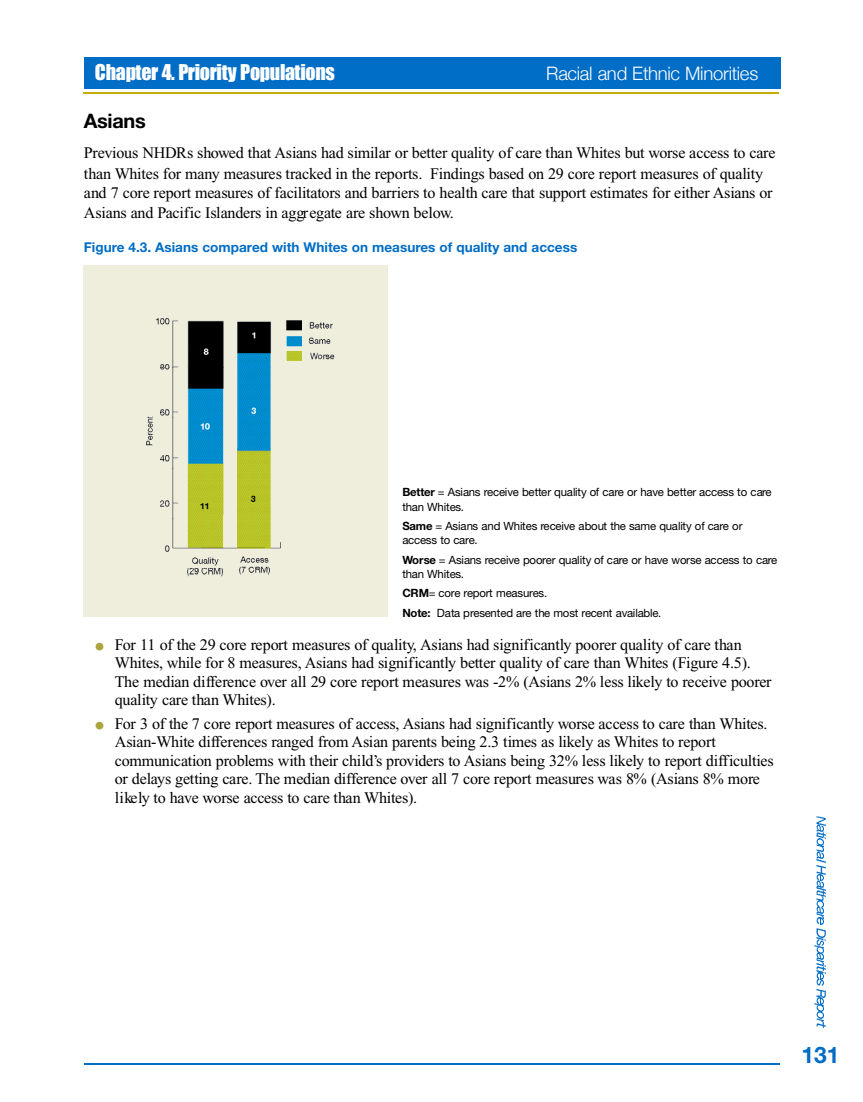
<style>
.page{position:relative;width:863px;height:1102px;background:#fff}
.page>*{position:absolute;margin:0;border:0;box-sizing:border-box;transform-origin:0 0}
.t1{font:700 22.8px "Helvetica Neue";color:#006dc6}
.t2{font:19.95px "Impact";letter-spacing:-.015em;color:#fff}
.t3{font:700 19.95px "Helvetica Neue";color:#000}
.t4{font:300 18.45px "Helvetica Neue";letter-spacing:-.02em;color:#fff}
.t5{font:16.05px/18.6px "Times New Roman";letter-spacing:-.015em;color:#000}
.t6{font:700 13.5px "Helvetica Neue";color:#006dc6}
.t7{font:11.4px/14.4px "Helvetica Neue";letter-spacing:-.02em;color:#000}
.s1{font-weight:700}
.s2{font-size:31.35px;color:#aca53e}
</style>
<div class="page">
<svg style="left:814px;top:816px;width:12px;height:210px"></svg>
<hr style="left:84px;top:92px;width:695px;height:1px;background:#c0af00">
<hr style="left:84px;top:1062px;width:695px;height:2px;background:#006dc6">
<div style="left:84px;top:58px;width:696px;height:31px;background:#006dc6"></div>
<div style="left:84px;top:265px;width:304px;height:351px;background:#efeedd"></div>
<img style="left:156px;top:318px;width:179px;height:49px">
<img style="left:146px;top:367px;width:135px;height:209px">
<p class="t2" style="left:91px;top:60px;width:83px">H ig h lig h t s</p>
<p class="t2" style="left:95px;top:60px;width:241px">Chapter 4. Priority Populations</p>
<p class="t4" style="left:546px;top:62px;width:214px">Racial and Ethnic Minorities</p>
<p class="t3" style="left:84px;top:114px;width:63px">A s ia n s</p>
<p class="t5" style="left:84px;top:144px;width:693px;line-height:20px">P revious NHDRs showed that Asians had similar or better quality of care than Whites but worse access to care than Whites for many measures tracked in the reports. Findings based on 29 core report measures of quality and 7 core report measures of facilitators and barriers to health care that support estimates for either Asians or Asians and Pa c ific Islanders in aggr egate are shown below.</p>
<p class="t6" style="left:84px;top:242px;width:495px">Figure 4.3. Asians compared with Whites on measures of quality and access</p>
<p class="t7" style="left:402px;top:486px;width:371px"><span class="s1">B e tte r</span> = Asians receive better quality of care or have better access to care than Whites.</p>
<p class="t7" style="left:402px;top:519px;width:342px"><span class="s1">S a m e</span> = Asians and Whites receive about the same quality of care or access to care .</p>
<p class="t7" style="left:402px;top:553px;width:376px;line-height:14px"><span class="s1">Worse</span> = Asians receive poorer quality of care or have worse access to care than Whites.</p>
<p class="t7" style="left:402px;top:584px;width:260px;line-height:19.5px"><span class="s1">C R M</span>= core report measure s .<br><span class="s1">N o te :</span> Data presented are the most recent available.</p>
<p class="t5" style="left:115px;top:636px;width:658px;text-indent:-21px"><span class="s2">•</span> For 11 of the 29 core report measures of quality, Asians had signific a n tly poorer quality of care than Whites, while for 8 measures, Asians had signific a n tly better quality of care than Whites (Figure 4.5).<br>The median difference over all 29 core report measures was -2% (Asians 2% less like ly to receive poorer quality care than W h ite s ).</p>
<p class="t5" style="left:115px;top:715px;width:661px;text-indent:-21px"><span class="s2">•</span> For 3 of the 7 core report measures of access, Asians had signific a n tly worse access to care than W h ite s .<br>Asian-White differences ranged from Asian parents being 2.3 times as like ly as Whites to report communication problems with their child’s providers to Asians being 32% less like ly to report diffic u ltie s or delays getting care. The median difference over all 7 core report measures was 8% (Asians 8% more like ly to have worse access to care than W h ite s ).</p>
<h1 class="t1" style="left:801px;top:1046px;width:40px">131</h1>
</div>
